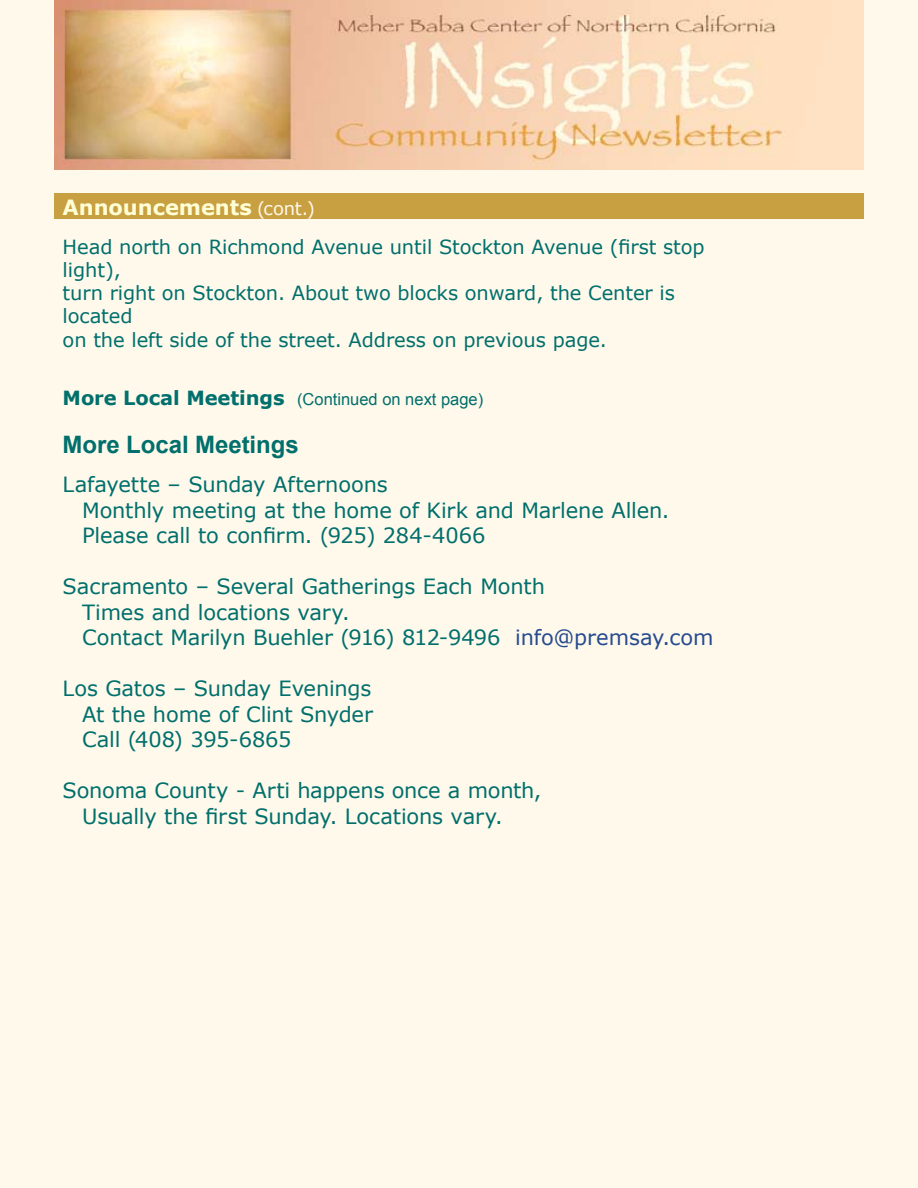
<style>
.page{position:relative;width:918px;height:1188px;background:#fff9eb}
.page>*{position:absolute;margin:0;border:0;box-sizing:border-box;transform-origin:0 0}
.t1{font:700 24px "Arial";letter-spacing:-.005em;color:#016f6c}
.t2{font:21px/25.5px "Verdana";letter-spacing:-.01em;color:#016f6c}
.t3{font:700 21px "Verdana";letter-spacing:-.005em;color:#fffed5}
.t4{font:19.5px/23.2px "Verdana";letter-spacing:-.005em;color:#016f6c}
.t5{font:16.5px "Arial";color:#016f6c}
.s1{font-weight:400;font-size:18px;color:#fff9eb}
.s2{font-family:"Verdana";font-weight:700;font-size:19.5px}
.s3{color:#274b8f}
</style>
<div class="page">
<img style="left:54px;top:0;width:810px;height:170px">
<div style="left:54px;top:194px;width:810px;height:25px;background:#c9a041"></div>
<p class="t3" style="left:63px;top:194px;width:254px">Announcements <span class="s1">(cont.)</span></p>
<p class="t4" style="left:63px;top:234px;width:644px">Head north on Richmond Avenue until Stockton Avenue (first stop light),<br>turn right on Stockton. About two blocks onward, the Center is located<br>on the left side of the street. Address on previous page.</p>
<p class="t5" style="left:63px;top:388px;width:422px"><span class="s2">More Local Meetings</span> (Continued on next page)</p>
<p class="t1" style="left:63px;top:428px;width:238px">More Local Meetings</p>
<p class="t2" style="left:82px;top:471px;width:589px;text-indent:-20px">Lafayette – Sunday Afternoons<br>Monthly meeting at the home of Kirk and Marlene Allen.<br>Please call to confirm. (925) 284-4066</p>
<p class="t2" style="left:82px;top:573px;width:633px;text-indent:-20px">Sacramento – Several Gatherings Each Month<br>Times and locations vary.<br>Contact Marilyn Buehler (916) 812-9496 <span class="s3">info@premsay.com</span></p>
<p class="t2" style="left:82px;top:675px;width:292px;text-align:justify;text-indent:-20px">Los Gatos – Sunday Evenings At the home of Clint Snyder Call (408) 395-6865</p>
<p class="t2" style="left:82px;top:777px;width:461px;text-indent:-20px">Sonoma County - Arti happens once a month,<br>Usually the first Sunday. Locations vary.</p>
</div>
